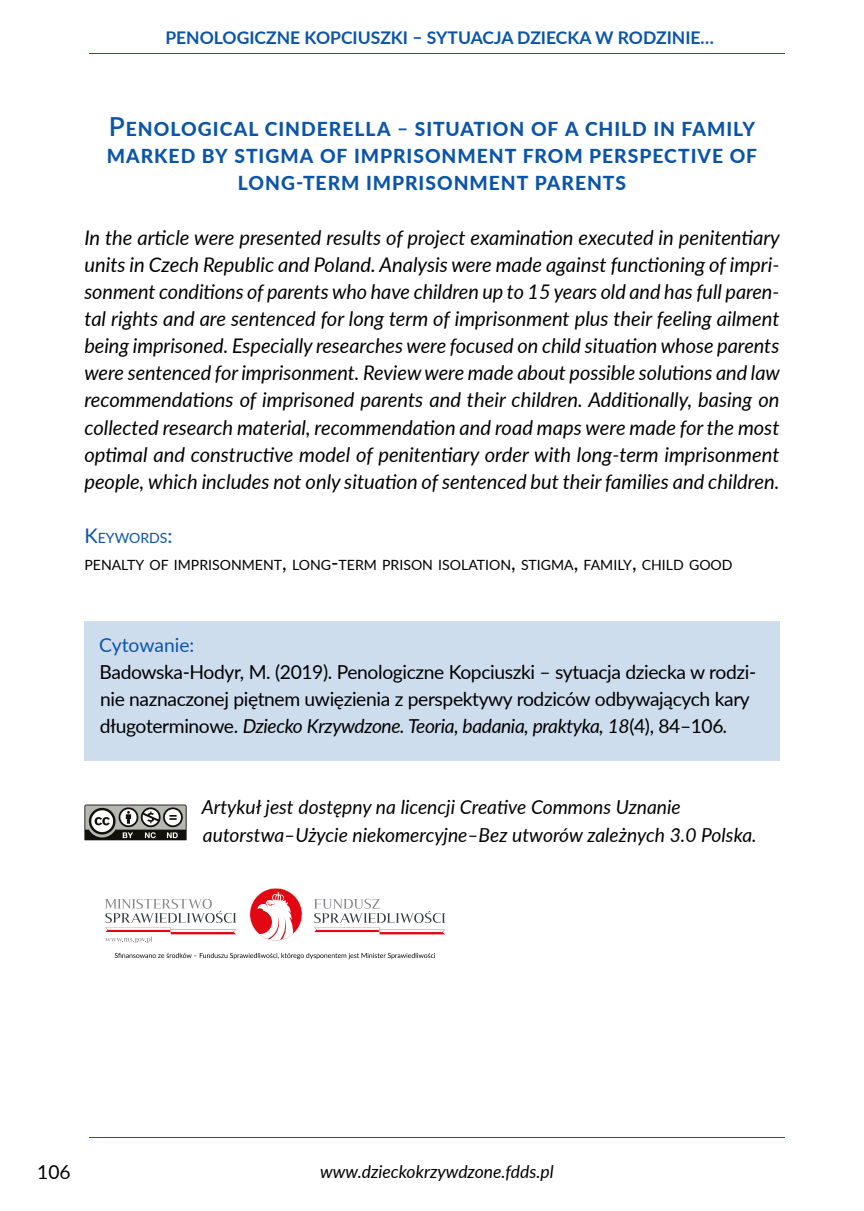
<style>
.page{position:relative;width:864px;height:1211px;background:#fff}
.page>*{position:absolute;margin:0;border:0;box-sizing:border-box;transform-origin:0 0}
.t1{font:italic 20.12px/27.1px "Lato";color:#000;text-align:justify}
.t2{font:19.25px/27.1px "Lato";letter-spacing:-.02em;color:#000}
.t3{font:800 19.25px/27.1px "Lato";letter-spacing:.05em;color:#0a54a9;text-align:center}
.t4{font:italic 19.25px/27.1px "Lato";color:#000}
.t5{font:19.25px "Lato";color:#0a54a9}
.t6{font:700 17.5px "Lato";color:#0a54a9}
.t7{font:italic 17.5px "Lato";color:#000}
.t8{font:14.17px/27.1px "Lato";color:#000}
.s1{font-weight:600;font-size:26.25px}
.s2{font-size:20.12px;color:#0a54a9}
.s3{color:#0a54a9}
.s4{font-size:20.12px}
.s5{font-style:italic}
</style>
<div class="page">
<hr style="left:89px;top:1136px;width:695px;height:1px;background:#0a54a9">
<hr style="left:89px;top:53px;width:695px;height:1px;background:#0a54a9">
<div style="left:84px;top:621px;width:695px;height:139px;background:#ceddee"></div>
<svg style="left:84px;top:804px;width:103px;height:37px"></svg>
<svg style="left:105px;top:898px;width:131px;height:44px"></svg>
<svg style="left:249px;top:888px;width:53px;height:53px"></svg>
<svg style="left:314px;top:898px;width:131px;height:36px"></svg>
<svg style="left:115px;top:952px;width:320px;height:7px"></svg>
<p class="t6" style="left:165px;top:25px;width:550px">PENOLOGICZNE KOPCIUSZKI – SYTUACJA DZIECKA W RODZINIE…</p>
<p class="t3" style="left:107px;top:115px;width:651px"><span class="s1">P</span>ENOLOGICAL CINDERELLA – SITUATION OF A CHILD IN FAMILY<br>MARKED BY STIGMA OF IMPRISONMENT FROM PERSPECTIVE OF<br>LONG-TERM IMPRISONMENT PARENTS</p>
<p class="t1" style="left:84px;top:223px;width:696px">In the article were presented results of project examination executed in penitentiary units in Czech Republic and Poland. Analysis were made against functioning of impri&shy;sonment conditions of parents who have children up to 15 years old and has full paren&shy;tal rights and are sentenced for long term of imprisonment plus their feeling ailment being imprisoned. Especially researches were focused on child situation whose parents were sentenced for imprisonment. Review were made about possible solutions and law recommendations of imprisoned parents and their children. Additionally, basing on collected research material, recommendation and road maps were made for the most optimal and constructive model of penitentiary order with long-term imprisonment people, which includes not only situation of sentenced but their families and children.</p>
<p class="t8" style="left:84px;top:524px;width:649px"><span class="s2">K</span><span class="s3">EYWORDS</span><span class="s2">:<br></span>PENALTY OF IMPRISONMENT<span class="s4">,</span> LONG<span class="s4">-</span>TERM PRISON ISOLATION<span class="s4">,</span> STIGMA<span class="s4">,</span> FAMILY<span class="s4">,</span> CHILD GOOD</p>
<p class="t5" style="left:99px;top:631px;width:96px">Cytowanie:</p>
<p class="t2" style="left:100px;top:657px;width:657px">Badowska-Hodyr, M. (2019). Penologiczne Kopciuszki – sytuacja dziecka w rodzi&shy;nie naznaczonej piętnem uwięzienia z perspektywy rodziców odbywających kary długoterminowe. <span class="s5">Dziecko Krzywdzone. Teoria, badania, praktyka, 18</span>(4), 84–106<span class="s5">.</span></p>
<p class="t4" style="left:202px;top:793px;width:556px">Artykuł jest dostępny na licencji Creative Commons Uznanie autorstwa–Użycie niekomercyjne–Bez utworów zależnych 3.0 Polska.</p>
<p class="t2" style="left:37px;top:1157px;width:35px">106</p>
<p class="t7" style="left:320px;top:1159px;width:235px">www.dzieckokrzywdzone.fdds.pl</p>
</div>
